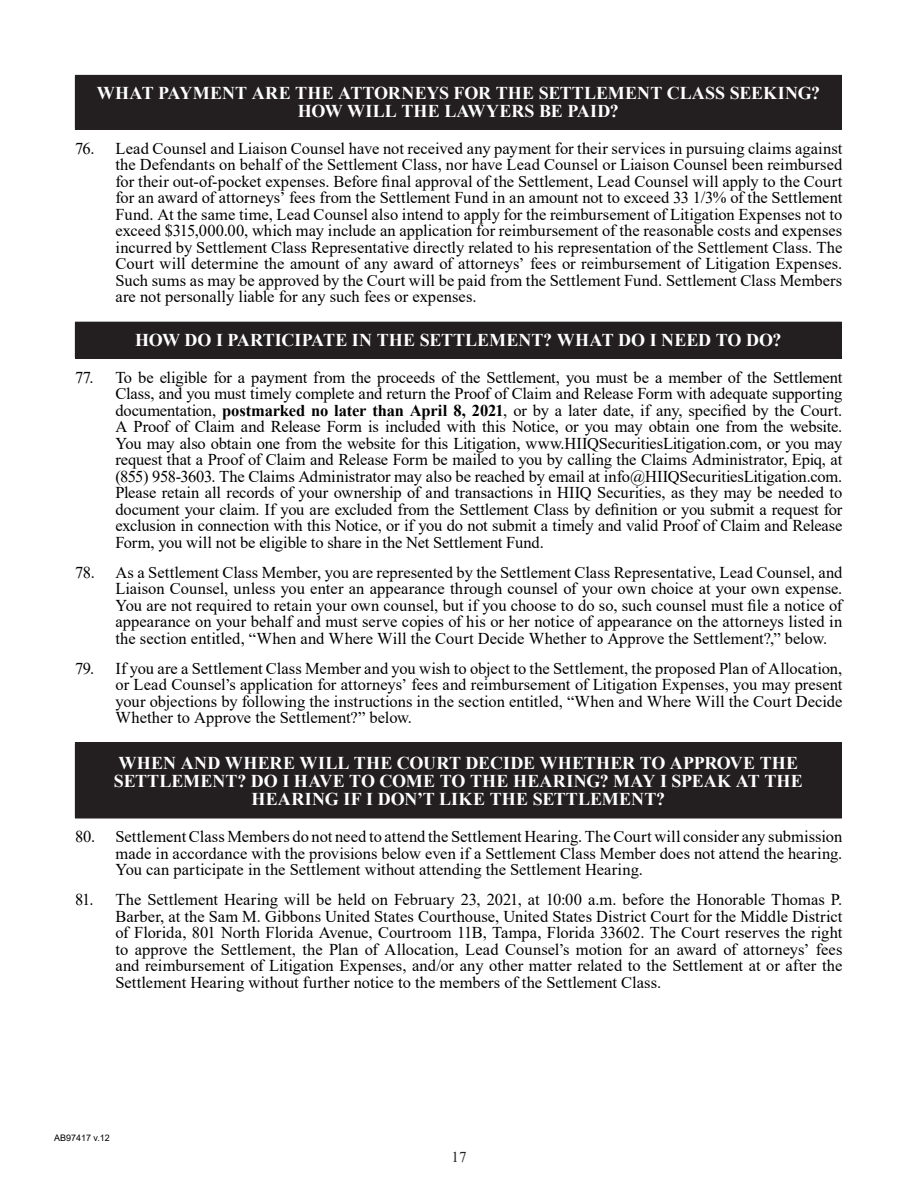
<style>
.page{position:relative;width:918px;height:1188px;background:#fff}
.page>*{position:absolute;margin:0;border:0;box-sizing:border-box;transform-origin:0 0}
.t1{font:700 18px/18px "Times New Roman";color:#fff;text-align:center}
.Body_Copy{font:16.5px/16.5px "Times New Roman";color:#000;text-align:justify}
.t2{font:15px "Times New Roman";color:#231f20}
.t3{font:9px "Arial";color:#000}
.s1{font-weight:700}
</style>
<div class="page">
<div style="left:75px;top:75px;width:766px;height:54px;background:#231f20"></div>
<hr style="left:75px;top:75px;width:767px;height:1px;background:#231f20">
<hr style="left:841px;top:76px;width:1px;height:53px;background:#231f20">
<hr style="left:75px;top:129px;width:767px;height:1px;background:#231f20">
<div style="left:75px;top:322px;width:766px;height:36px;background:#231f20"></div>
<hr style="left:75px;top:322px;width:767px;height:1px;background:#231f20">
<hr style="left:841px;top:323px;width:1px;height:35px;background:#231f20">
<hr style="left:75px;top:358px;width:767px;height:1px;background:#231f20">
<div style="left:75px;top:743px;width:766px;height:75px;background:#231f20"></div>
<hr style="left:841px;top:743px;width:1px;height:75px;background:#231f20">
<hr style="left:75px;top:818px;width:767px;height:1px;background:#231f20">
<h1 class="t1" style="left:97px;top:84px;width:725px">WHAT PAYMENT ARE THE ATTORNEYS FOR THE SETTLEMENT CLASS SEEKING?<br>HOW WILL THE LAWYERS BE PAID?</h1>
<p class="Body_Copy" style="left:116px;top:140px;width:728px;text-indent:-40px">76. Lead Counsel and Liaison Counsel have not received any payment for their services in pursuing claims against the Defendants on behalf of the Settlement Class, nor have Lead Counsel or Liaison Counsel been reimbursed for their out-of-pocket expenses. Before final approval of the Settlement, Lead Counsel will apply to the Court for an award of attorneys’ fees from the Settlement Fund in an amount not to exceed 33 1/3% of the Settlement Fund. At the same time, Lead Counsel also intend to apply for the reimbursement of Litigation Expenses not to exceed $315,000.00, which may include an application for reimbursement of the reasonable costs and expenses incurred by Settlement Class Representative directly related to his representation of the Settlement Class. The Court will determine the amount of any award of attorneys’ fees or reimbursement of Litigation Expenses.<br>Such sums as may be approved by the Court will be paid from the Settlement Fund. Settlement Class Members are not personally liable for any such fees or expenses.</p>
<h1 class="t1" style="left:135px;top:331px;width:648px">HOW DO I PARTICIPATE IN THE SETTLEMENT? WHAT DO I NEED TO DO?</h1>
<p class="Body_Copy" style="left:116px;top:368px;width:729px;text-indent:-40px">77. To be eligible for a payment from the proceeds of the Settlement, you must be a member of the Settlement Class, and you must timely complete and return the Proof of Claim and Release Form with adequate supporting documentation, <span class="s1">postmarked no later than April 8, 2021</span>, or by a later date, if any, specified by the Court.<br>A Proof of Claim and Release Form is included with this Notice, or you may obtain one from the website.<br>You may also obtain one from the website for this Litigation, www.HIIQSecuritiesLitigation.com, or you may request that a Proof of Claim and Release Form be mailed to you by calling the Claims Administrator, Epiq, at (855) 958-3603. The Claims Administrator may also be reached by email at info@HIIQSecuritiesLitigation.com.<br>Please retain all records of your ownership of and transactions in HIIQ Securities, as they may be needed to document your claim. If you are excluded from the Settlement Class by definition or you submit a request for exclusion in connection with this Notice, or if you do not submit a timely and valid Proof of Claim and Release Form, you will not be eligible to share in the Net Settlement Fund.</p>
<p class="Body_Copy" style="left:116px;top:563px;width:728px;text-indent:-40px">78. As a Settlement Class Member, you are represented by the Settlement Class Representative, Lead Counsel, and Liaison Counsel, unless you enter an appearance through counsel of your own choice at your own expense.<br>You are not required to retain your own counsel, but if you choose to do so, such counsel must file a notice of appearance on your behalf and must serve copies of his or her notice of appearance on the attorneys listed in the section entitled, “When and Where Will the Court Decide Whether to Approve the Settlement?,” below.</p>
<p class="Body_Copy" style="left:116px;top:659px;width:728px;text-indent:-40px">79. If you are a Settlement Class Member and you wish to object to the Settlement, the proposed Plan of Allocation, or Lead Counsel’s application for attorneys’ fees and reimbursement of Litigation Expenses, you may present your objections by following the instructions in the section entitled, “When and Where Will the Court Decide Whether to Approve the Settlement?” below.</p>
<h1 class="t1" style="left:119px;top:753px;width:681px">WHEN AND WHERE WILL THE COURT DECIDE WHETHER TO APPROVE THE</h1>
<h1 class="t1" style="left:114px;top:771px;width:690px">SETTLEMENT? DO I HAVE TO COME TO THE HEARING? MAY I SPEAK AT THE<br>HEARING IF I DON’T LIKE THE SETTLEMENT?</h1>
<p class="Body_Copy" style="left:116px;top:828px;width:728px;text-indent:-40px">80. Settlement Class Members do not need to attend the Settlement Hearing. The Court will consider any submission made in accordance with the provisions below even if a Settlement Class Member does not attend the hearing.<br>You can participate in the Settlement without attending the Settlement Hearing.</p>
<p class="Body_Copy" style="left:116px;top:891px;width:728px;text-indent:-40px">81. The Settlement Hearing will be held on February 23, 2021, at 10:00 a.m. before the Honorable Thomas P.<br>Barber, at the Sam M. Gibbons United States Courthouse, United States District Court for the Middle District of Florida, 801 North Florida Avenue, Courtroom 11B, Tampa, Florida 33602. The Court reserves the right to approve the Settlement, the Plan of Allocation, Lead Counsel’s motion for an award of attorneys’ fees and reimbursement of Litigation Expenses, and/or any other matter related to the Settlement at or after the Settlement Hearing without further notice to the members of the Settlement Class.</p>
<p class="t3" style="left:54px;top:1131px;width:57px">AB97417 v.12</p>
<p class="t2" style="left:452px;top:1146px;width:16px">17</p>
</div>
